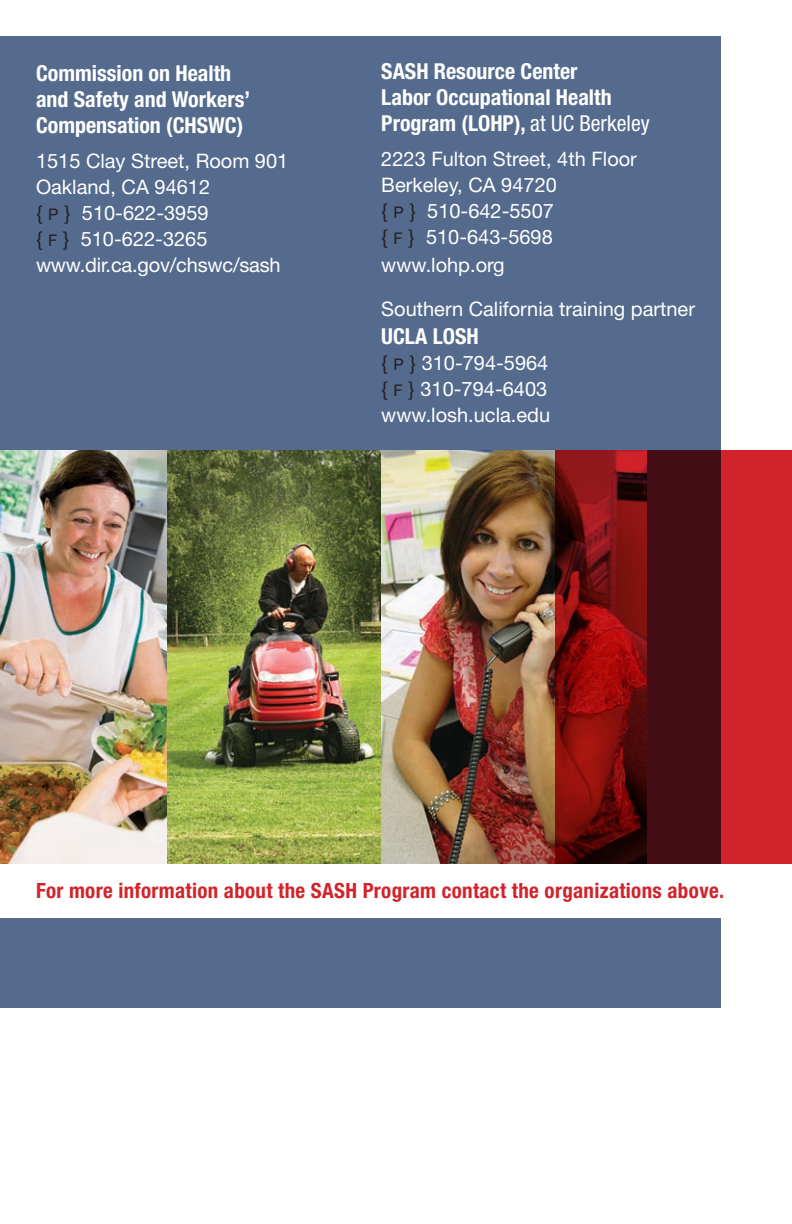
<style>
.page{position:relative;width:792px;height:1224px;background:#fff}
.page>*{position:absolute;margin:0;border:0;box-sizing:border-box;transform-origin:0 0}
.t1{font:700 condensed 22px/26px "Helvetica Neue LT Std";color:#fff}
.t2{font:700 condensed 21px "Helvetica Neue LT Std";letter-spacing:.015em;color:#d2232a}
.t3{font:20px/26px "Helvetica Neue LT Std";color:#fff}
.s1{color:#231f20}
.s2{font-size:16px;color:#231f20}
.s3{font-weight:400}
</style>
<div class="page">
<div style="left:0;top:36px;width:721px;height:972px;background:#546b8d"></div>
<img style="left:166px;top:450px;width:215px;height:414px">
<img style="left:381px;top:450px;width:174px;height:414px">
<img style="left:0;top:450px;width:166px;height:414px">
<svg style="left:555px;top:450px;width:237px;height:414px;background:#811418"></svg>
<div style="left:0;top:864px;width:792px;height:54px;background:#fff"></div>
<p class="t1" style="left:36px;top:60px;width:216px">Commission on Health and Safety and Workers’<br>Compensation (CHSWC)</p>
<p class="t3" style="left:36px;top:147px;width:254px">1515 Clay Street, Room 901<br>Oakland, CA 94612<br><span class="s1">{</span> <span class="s2">P</span> <span class="s1">}</span> 510-622-3959<br><span class="s1">{</span> <span class="s2">F</span> <span class="s1">}</span> 510-622-3265 www.dir.ca.gov/chswc/sash</p>
<p class="t1" style="left:381px;top:58px;width:270px">SASH Resource Center<br>Labor Occupational Health<br>Program (LOHP), <span class="s3">at UC Berkeley</span></p>
<p class="t3" style="left:381px;top:145px;width:257px">2223 Fulton Street, 4th Floor<br>Berkeley, CA 94720<br><span class="s1">{</span> <span class="s2">P</span> <span class="s1">}</span> 510-642-5507<br><span class="s1">{</span> <span class="s2">F</span> <span class="s1">}</span> 510-643-5698</p>
<p class="t3" style="left:381px;top:251px;width:125px">www.lohp.org</p>
<p class="t3" style="left:381px;top:295px;width:315px">Southern California training partner</p>
<p class="t1" style="left:381px;top:323px;width:99px">UCLA LOSH</p>
<p class="t3" style="left:381px;top:349px;width:170px"><span class="s1">{</span> <span class="s2">P</span> <span class="s1">}</span> 310-794-5964 <span class="s1">{</span> <span class="s2">F</span> <span class="s1">}</span> 310-794-6403 www.losh.ucla.edu</p>
<p class="t2" style="left:36px;top:878px;width:690px">For more information about the SASH Program contact the organizations above.</p>
</div>
